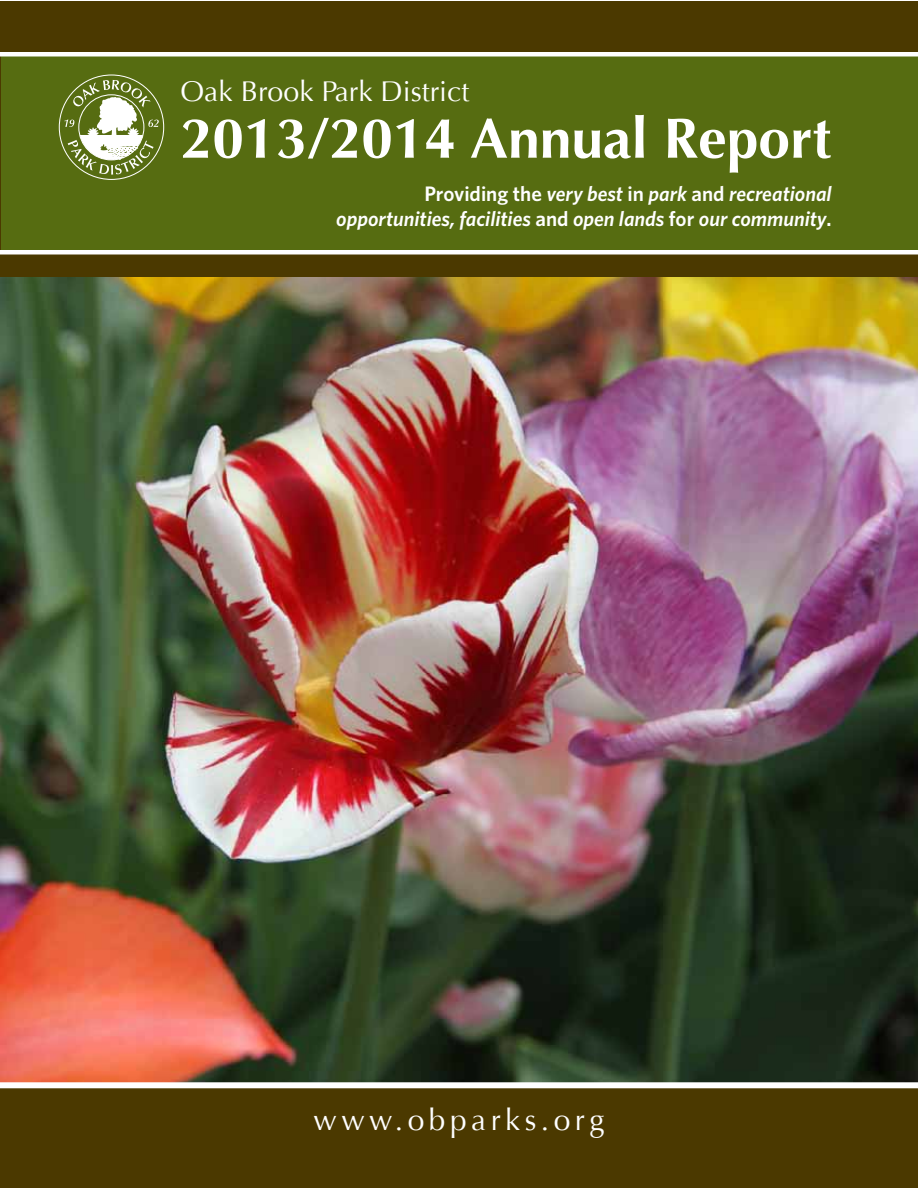
<style>
.page{position:relative;width:918px;height:1188px;background:#fff}
.page>*{position:absolute;margin:0;border:0;box-sizing:border-box;transform-origin:0 0}
.t1{font:700 57px "Optima";color:#fff}
.t2{font:30px "Optima";letter-spacing:.15em;color:#fff}
.t3{font:28.5px "Optima";color:#fff}
.t4{font:italic 600 21px/25.2px "Whitney";color:#fff;text-align:right}
.s1{font-style:normal}
</style>
<div class="page">
<img style="left:0;top:277px;width:918px;height:805px">
<div style="left:0;top:1px;width:918px;height:276px;background:#4b3900"></div>
<div style="left:2px;top:54px;width:916px;height:198px;background:#566c11"></div>
<div style="left:0;top:250px;width:918px;height:5px;background:#fff"></div>
<div style="left:0;top:1082px;width:918px;height:106px;background:#4b3900"></div>
<svg style="left:64px;top:80px;width:95px;height:95px"></svg>
<div style="left:78px;top:94px;width:66px;height:66px;border:1px solid #fff;border-radius:50%"></div>
<div style="left:0;top:52px;width:918px;height:5px;background:#fff"></div>
<h3 class="t3" style="left:181px;top:74px;width:290px">Oak Brook Park District</h3>
<h1 class="t1" style="left:181px;top:105px;width:652px">2013/2014 Annual Report</h1>
<p class="t4" style="left:336px;top:181px;width:497px"><span class="s1">Providing the</span> very best <span class="s1">in</span> park <span class="s1">and</span> recreational opportunities, facilities <span class="s1">and</span> open lands <span class="s1">for</span> our community<span class="s1">.</span></p>
<h2 class="t2" style="left:314px;top:1102px;width:292px">www.obparks.org</h2>
</div>
